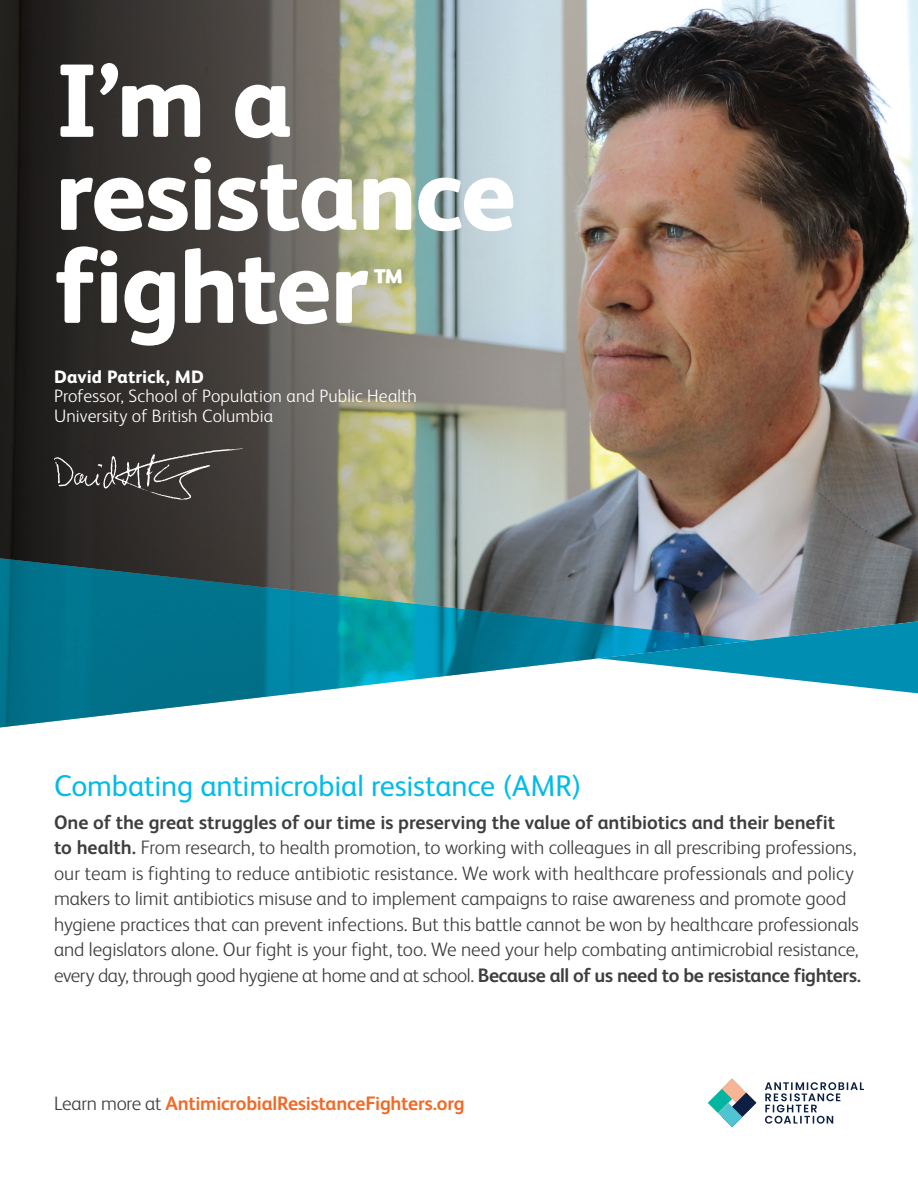
<style>
.page{position:relative;width:918px;height:1188px;background:#fff}
.page>*{position:absolute;margin:0;border:0;box-sizing:border-box;transform-origin:0 0}
.Body_copy_option_2_F{font:800 104.1px/93px "FS Albert Pro";letter-spacing:-.02em;color:#fff}
.Body_copy_FS_Albert{font:30px "FS Albert Pro";letter-spacing:-.005em;color:#02bce8}
.Body_copy_FS_Albert-2{font:300 19.5px/25.5px "FS Albert Pro";letter-spacing:-.005em;color:#3e3e3f}
.t1{font:700 19.5px "FS Albert Pro";letter-spacing:-.015em;color:#f36824}
.Body_copy_FS_Albert-3{font:300 18px/19.5px "FS Albert Pro";letter-spacing:.01em;color:#fff}
.s1{font-weight:800}
.s2{font-weight:700}
.s3{font-weight:300;color:#3e3e3f}
</style>
<div class="page">
<svg style="left:708px;top:1078px;width:49px;height:49px"></svg>
<svg style="left:765px;top:1082px;width:99px;height:42px"></svg>
<img style="left:554px;top:0;width:364px;height:694px">
<svg style="left:0;top:0;width:554px;height:557px;background:#696c65"></svg>
<svg style="left:752px;top:621px;width:166px;height:72px;background:#339cb8"></svg>
<svg style="left:0;top:557px;width:752px;height:171px"></svg>
<svg style="left:54px;top:448px;width:189px;height:52px;background:#444140"></svg>
<p class="Body_copy_option_2_F" style="left:55px;top:47px;width:463px">I’m a resistance fighter<sup>™</sup></p>
<p class="Body_copy_FS_Albert-3" style="left:54px;top:366px;width:364px"><span class="s1">David Patrick, MD<br></span>Professor, School of Population and Public Health<br>University of British Columbia</p>
<p class="Body_copy_FS_Albert" style="left:54px;top:765px;width:529px">Combating antimicrobial resistance (AMR)</p>
<p class="Body_copy_FS_Albert-2" style="left:54px;top:808px;width:809px"><span class="s2">One of the great struggles of our time is preserving the value of antibiotics and their benefit<br>to health.</span> From research, to health promotion, to working with colleagues in all prescribing professions, our team is fighting to reduce antibiotic resistance. We work with healthcare professionals and policy makers to limit antibiotics misuse and to implement campaigns to raise awareness and promote good hygiene practices that can prevent infections. But this battle cannot be won by healthcare professionals and legislators alone. Our fight is your fight, too. We need your help combating antimicrobial resistance, every day, through good hygiene at home and at school. <span class="s2">Because all of us need to be resistance fighters.</span></p>
<p class="t1" style="left:54px;top:1090px;width:412px"><span class="s3">Learn more at</span> AntimicrobialResistanceFighters.org</p>
</div>
